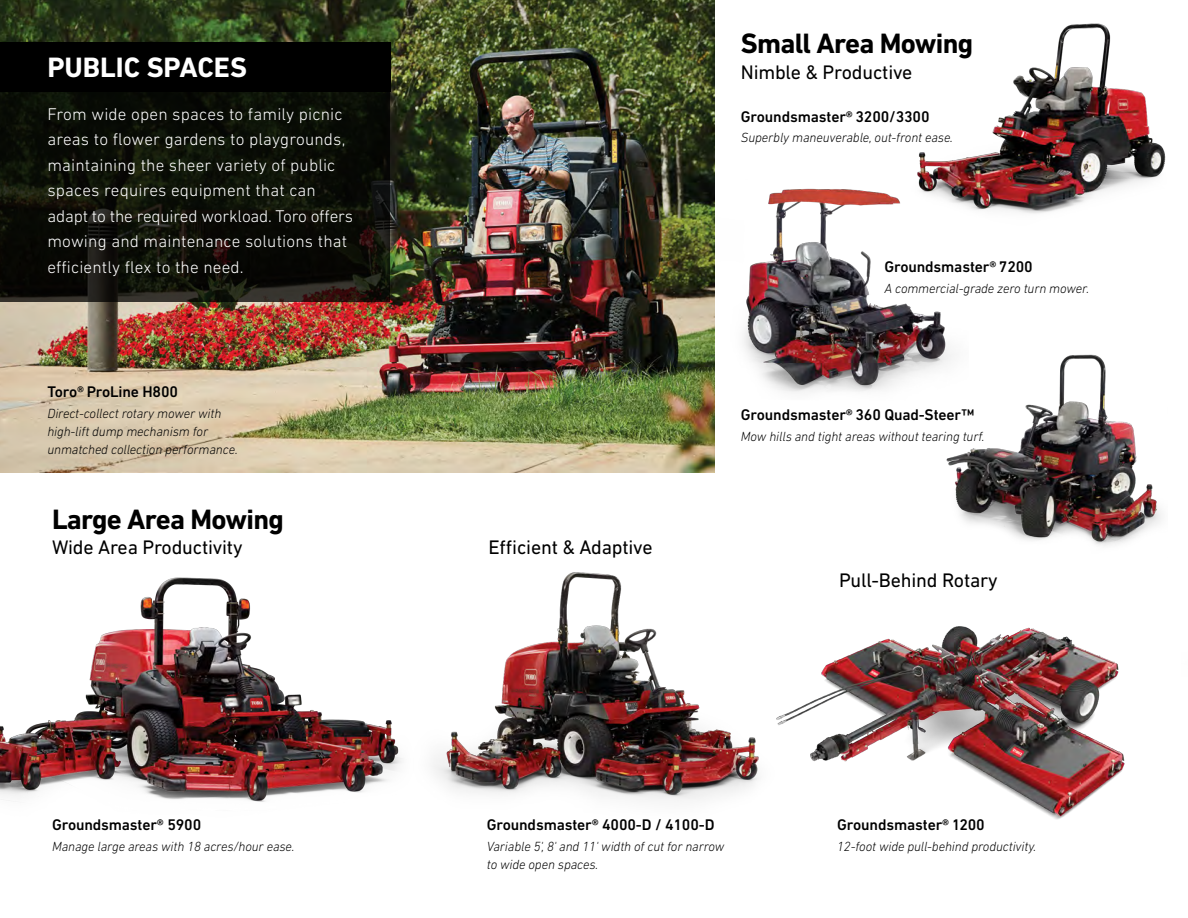
<style>
.page{position:relative;width:1188px;height:918px;background:#fff}
.page>*{position:absolute;margin:0;border:0;box-sizing:border-box;transform-origin:0 0}
.t1{font:700 28.5px "DIN Next LT Pro";letter-spacing:-.025em;color:#000}
.t2{font:700 28.5px "DIN Next LT Pro";letter-spacing:-.005em;color:#fff}
.t3{font:19.95px "DIN Next LT Pro";letter-spacing:-.01em;color:#000}
.t4{font:300 17.25px/25.5px "DIN Next LT Pro";letter-spacing:.01em;color:#fff}
.t5{font:500 15.6px "DIN Next LT Pro";letter-spacing:-.01em;color:#000}
.t6{font:italic 300 13.5px/18px "DIN Next LT Pro";letter-spacing:-.01em;color:#000}
</style>
<div class="page">
<img style="left:800px;top:626px;width:325px;height:193px">
<img style="left:456px;top:572px;width:344px;height:229px">
<img style="left:0;top:0;width:715px;height:472px">
<div style="left:0;top:42px;width:390px;height:50px;background:#000"></div>
<img style="left:0;top:461px;width:456px;height:341px">
<svg style="left:0;top:92px;width:390px;height:210px;background:#0e1008"></svg>
<img style="left:703px;top:178px;width:243px;height:223px">
<img style="left:937px;top:344px;width:224px;height:202px">
<img style="left:891px;top:23px;width:275px;height:238px">
<h1 class="t2" style="left:47px;top:51px;width:201px">PUBLIC SPACES</h1>
<p class="t4" style="left:47px;top:101px;width:307px">From wide open spaces to family picnic areas to flower gardens to playgrounds, maintaining the sheer variety of public spaces requires equipment that can adapt to the required workload. Toro offers mowing and maintenance solutions that efficiently flex to the need.</p>
<p class="t5" style="left:47px;top:383px;width:132px">Toro® ProLine H800</p>
<h1 class="t1" style="left:741px;top:27px;width:234px">Small Area Mowing</h1>
<h2 class="t3" style="left:741px;top:61px;width:173px">Nimble &amp; Productive</h2>
<p class="t5" style="left:741px;top:107px;width:190px">Groundsmaster® 3200/3300</p>
<p class="t6" style="left:741px;top:129px;width:214px">Superbly maneuverable, out-front ease.</p>
<p class="t5" style="left:884px;top:258px;width:150px">Groundsmaster® 7200</p>
<p class="t6" style="left:884px;top:279px;width:206px">A commercial-grade zero turn mower.</p>
<p class="t6" style="left:47px;top:404px;width:176px">Direct-collect rotary mower with</p>
<p class="t5" style="left:741px;top:406px;width:235px">Groundsmaster® 360 Quad-Steer™</p>
<p class="t6" style="left:47px;top:422px;width:192px">high-lift dump mechanism for unmatched collection performance.</p>
<p class="t6" style="left:741px;top:427px;width:245px">Mow hills and tight areas without tearing turf.</p>
<h1 class="t1" style="left:52px;top:502px;width:234px">Large Area Mowing</h1>
<h2 class="t3" style="left:52px;top:536px;width:192px">Wide Area Productivity</h2>
<h2 class="t3" style="left:489px;top:536px;width:166px">Efficient &amp; Adaptive</h2>
<h2 class="t3" style="left:839px;top:568px;width:160px">Pull-Behind Rotary</h2>
<p class="t5" style="left:52px;top:816px;width:151px">Groundsmaster® 5900</p>
<p class="t5" style="left:487px;top:816px;width:229px">Groundsmaster® 4000-D / 4100-D</p>
<p class="t5" style="left:837px;top:816px;width:149px">Groundsmaster® 1200</p>
<p class="t6" style="left:52px;top:837px;width:244px">Manage large areas with 18 acres/hour ease.</p>
<p class="t6" style="left:487px;top:837px;width:239px">Variable 5', 8' and 11' width of cut for narrow to wide open spaces.</p>
<p class="t6" style="left:837px;top:837px;width:201px">12-foot wide pull-behind productivity.</p>
</div>
